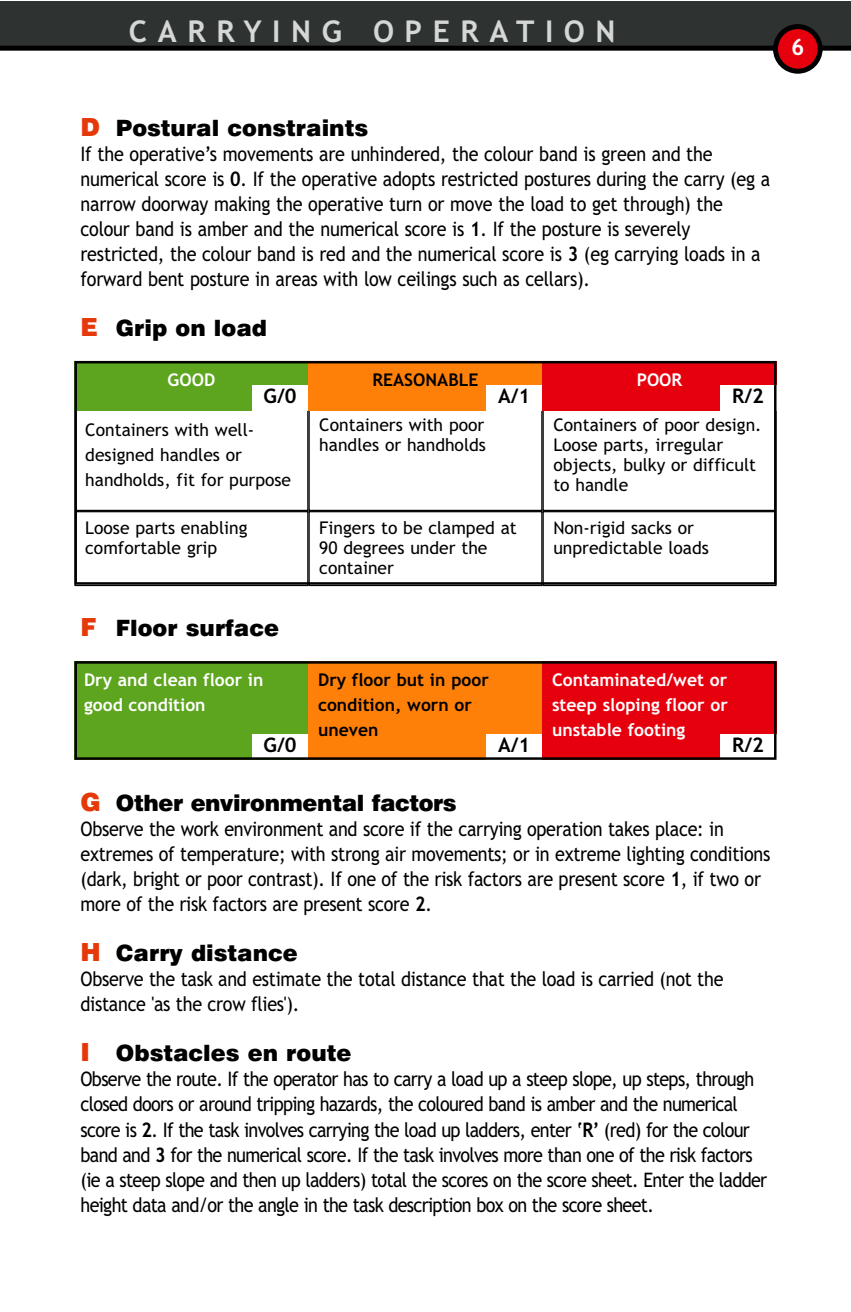
<style>
.page{position:relative;width:851px;height:1312px;background:#fff}
.page>*{position:absolute;margin:0;border:0;box-sizing:border-box;transform-origin:0 0}
.t1{font:700 30px "Trebuchet MS";letter-spacing:.35em;color:#d5d6d6}
.t2{font:900 22.5px "Swiss 721 BT";color:#000}
.t3{font:700 22.5px "Trebuchet MS";color:#fff}
.t4{font:20px/25px "Trebuchet MS";letter-spacing:-.015em;color:#000;scale:.9 1}
.t5{font:20px/25px "Trebuchet MS";letter-spacing:-.035em;color:#000;scale:.9 1}
.t6{font:700 20px "Trebuchet MS";color:#000}
.t7{font:17.5px/20px "Trebuchet MS";color:#000}
.t8{font:700 17.5px/25px "Trebuchet MS";color:#fff}
.t9{font:700 17.5px/25px "Trebuchet MS";color:#000}
.s1{font-size:25px;color:#e6390a}
.s2{font-weight:700}
</style>
<div class="page">
<div style="left:74px;top:407px;width:234px;height:104px;border:1px solid #000"></div>
<div style="left:308px;top:407px;width:234px;height:104px;border:1px solid #000"></div>
<div style="left:542px;top:407px;width:234px;height:104px;border:1px solid #000"></div>
<div style="left:74px;top:511px;width:234px;height:75px;border:1px solid #000"></div>
<div style="left:308px;top:511px;width:234px;height:75px;border:1px solid #000"></div>
<div style="left:542px;top:511px;width:234px;height:75px;border:1px solid #000"></div>
<div style="left:74px;top:361px;width:234px;height:49px;background:#5da51e"></div>
<div style="left:252px;top:385px;width:56px;height:26px;background:#fff"></div>
<div style="left:308px;top:361px;width:234px;height:49px;background:#ff8008"></div>
<div style="left:485px;top:385px;width:57px;height:26px;background:#fff"></div>
<div style="left:542px;top:361px;width:234px;height:49px;background:#e6000e"></div>
<div style="left:719px;top:385px;width:57px;height:26px;background:#fff"></div>
<div style="left:74px;top:361px;width:702px;height:223px;border:2px solid #000"></div>
<div style="left:74px;top:661px;width:234px;height:98px;background:#5da51e"></div>
<div style="left:252px;top:734px;width:56px;height:25px;background:#fff"></div>
<div style="left:308px;top:661px;width:234px;height:98px;background:#ff8008"></div>
<div style="left:485px;top:734px;width:57px;height:25px;background:#fff"></div>
<div style="left:542px;top:661px;width:234px;height:98px;background:#e6000e"></div>
<div style="left:719px;top:734px;width:57px;height:25px;background:#fff"></div>
<div style="left:74px;top:661px;width:702px;height:98px;border:2px solid #000"></div>
<svg style="left:0;top:1px;width:850px;height:73px"></svg>
<h1 class="t1" style="left:129px;top:20px;width:488px">CARRYING OPERATION</h1>
<p class="t3" style="left:791px;top:38px;width:15px">6</p>
<p class="t2" style="left:80px;top:118px;width:289px"><span class="s1">D</span> Postural constraints</p>
<p class="t4" style="left:80px;top:143px;width:767px">If the operative’s movements are unhindered, the colour band is green and the numerical score is <span class="s2">0</span>. If the operative adopts restricted postures during the carry (eg a narrow doorway making the operative turn or move the load to get through) the colour band is amber and the numerical score is <span class="s2">1</span>. If the posture is severely restricted, the colour band is red and the numerical score is <span class="s2">3</span> (eg carrying loads in a forward bent posture in areas with low ceilings such as cellars).</p>
<p class="t2" style="left:80px;top:318px;width:188px"><span class="s1">E</span> Grip on load</p>
<p class="t8" style="left:168px;top:368px;width:49px">GOOD</p>
<p class="t6" style="left:263px;top:388px;width:34px">G/0</p>
<p class="t9" style="left:372px;top:368px;width:107px">REASONABLE</p>
<p class="t6" style="left:498px;top:388px;width:34px">A/1</p>
<p class="t8" style="left:636px;top:368px;width:47px">POOR</p>
<p class="t6" style="left:732px;top:388px;width:33px">R/2</p>
<p class="t7" style="left:85px;top:419px;width:207px;line-height:25px">Containers with well&shy;designed handles or handholds, fit for purpose</p>
<p class="t7" style="left:319px;top:416px;width:168px">Containers with poor handles or handholds</p>
<p class="t7" style="left:553px;top:416px;width:210px">Containers of poor design.<br>Loose parts, irregular objects, bulky or difficult to handle</p>
<p class="t7" style="left:85px;top:519px;width:164px">Loose parts enabling comfortable grip</p>
<p class="t7" style="left:319px;top:519px;width:199px">Fingers to be clamped at<br>90 degrees under the container</p>
<p class="t7" style="left:553px;top:519px;width:157px">Non-rigid sacks or unpredictable loads</p>
<p class="t2" style="left:80px;top:618px;width:200px"><span class="s1">F</span> Floor surface</p>
<p class="t8" style="left:84px;top:668px;width:181px">Dry and clean floor in good condition</p>
<p class="t6" style="left:263px;top:737px;width:34px">G/0</p>
<p class="t9" style="left:318px;top:668px;width:172px">Dry floor but in poor condition, worn or uneven</p>
<p class="t6" style="left:498px;top:737px;width:34px">A/1</p>
<p class="t8" style="left:552px;top:668px;width:177px;text-align:justify">Contaminated/wet or steep sloping floor or unstable footing</p>
<p class="t6" style="left:732px;top:737px;width:33px">R/2</p>
<p class="t2" style="left:80px;top:793px;width:377px"><span class="s1">G</span> Other environmental factors</p>
<p class="t4" style="left:80px;top:818px;width:767px">Observe the work environment and score if the carrying operation takes place: in extremes of temperature; with strong air movements; or in extreme lighting conditions (dark, bright or poor contrast). If one of the risk factors are present score <span class="s2">1</span>, if two or more of the risk factors are present score <span class="s2">2</span>.</p>
<p class="t2" style="left:80px;top:943px;width:219px"><span class="s1">H</span> Carry distance</p>
<p class="t4" style="left:80px;top:968px;width:715px">Observe the task and estimate the total distance that the load is carried (not the distance 'as the crow flies').</p>
<p class="t2" style="left:80px;top:1043px;width:272px"><span class="s1">I</span> Obstacles en route</p>
<p class="t5" style="left:80px;top:1068px;width:764px">Observe the route. If the operator has to carry a load up a steep slope, up steps, through closed doors or around tripping hazards, the coloured band is amber and the numerical score is <span class="s2">2</span>. If the task involves carrying the load up ladders, enter ‘<span class="s2">R’</span> (red) for the colour band and <span class="s2">3</span> for the numerical score. If the task involves more than one of the risk factors (ie a steep slope and then up ladders) total the scores on the score sheet. Enter the ladder height data and/or the angle in the task description box on the score sheet.</p>
</div>
